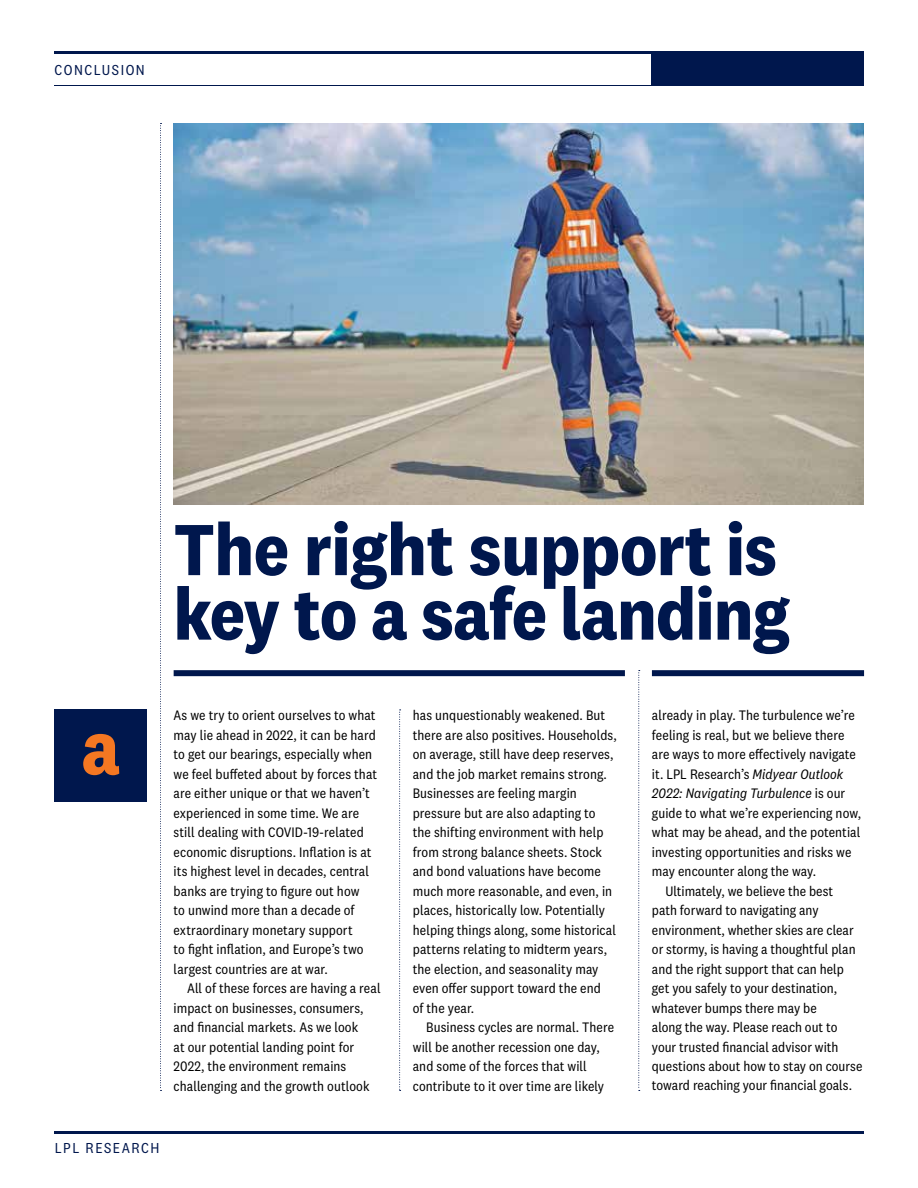
<style>
.page{position:relative;width:918px;height:1188px;background:#fff}
.page>*{position:absolute;margin:0;border:0;box-sizing:border-box;transform-origin:0 0}
.t1{font:700 78.75px "National 2 Narrow";color:#f47722}
.t2{font:700 75px/64.5px "National 2 Narrow";letter-spacing:-.005em;color:#00174d}
.t3{font:15px "National 2 Narrow";letter-spacing:.1em;color:#00174d}
.t4{font:14.25px/19.5px "National 2 Narrow";letter-spacing:.005em;color:#000}
.t5{font:italic 14.25px "National 2 Narrow";color:#000}
.s1{font-style:italic}
.s2{font-style:normal}
</style>
<div class="page">
<img style="left:174px;top:123px;width:690px;height:381px">
<hr style="left:54px;top:51px;width:810px;height:3px;background:#00174d">
<hr style="left:54px;top:85px;width:810px;height:1px;background:#00174d">
<div style="left:652px;top:52px;width:212px;height:34px;background:#00174d"></div>
<hr style="left:54px;top:1131px;width:810px;height:3px;background:#00174d">
<svg style="left:638px;top:670px;width:2px;height:421px"></svg>
<div style="left:174px;top:670px;width:451px;height:6px;background:#00174d"></div>
<svg style="left:399px;top:710px;width:2px;height:381px"></svg>
<svg style="left:160px;top:123px;width:2px;height:968px"></svg>
<div style="left:54px;top:709px;width:93px;height:92px;background:#00174d"></div>
<div style="left:652px;top:670px;width:212px;height:6px;background:#00174d"></div>
<p class="t3" style="left:54px;top:61px;width:92px">CONCLUSION</p>
<h2 class="t2" style="left:174px;top:517px;width:618px">The right support is key to a safe landing</h2>
<h1 class="t1" style="left:81px;top:701px;width:40px">a</h1>
<p class="t4" style="left:174px;top:706px;width:205px">As we try to orient ourselves to what may lie ahead in 2022, it can be hard to get our bearings, especially when we feel buffeted about by forces that are either unique or that we haven’t experienced in some time. We are still dealing with COVID-19-related economic disruptions. Inflation is at its highest level in decades, central banks are trying to figure out how<br>to unwind more than a decade of extraordinary monetary support<br>to fight inflation, and Europe’s two largest countries are at war.</p>
<p class="t4" style="left:174px;top:979px;width:208px;text-indent:13px">All of these forces are having a real impact on businesses, consumers, and financial markets. As we look<br>at our potential landing point for 2022, the environment remains challenging and the growth outlook</p>
<p class="t3" style="left:55px;top:1139px;width:106px">LPL RESEARCH</p>
<p class="t4" style="left:413px;top:706px;width:206px">has unquestionably weakened. But there are also positives. Households, on average, still have deep reserves, and the job market remains strong.<br>Businesses are feeling margin pressure but are also adapting to the shifting environment with help from strong balance sheets. Stock and bond valuations have become much more reasonable, and even, in places, historically low. Potentially helping things along, some historical patterns relating to midterm years, the election, and seasonality may even offer support toward the end<br>of the year.</p>
<p class="t4" style="left:413px;top:1017px;width:203px;text-indent:13px">Business cycles are normal. There will be another recession one day, and some of the forces that will contribute to it over time are likely</p>
<p class="t4" style="left:652px;top:705px;width:204px">already in play. The turbulence we’re</p>
<p class="t4" style="left:652px;top:725px;width:194px">feeling is real, but we believe there</p>
<p class="t4" style="left:652px;top:744px;width:206px">are ways to more effectively navigate</p>
<p class="t4" style="left:652px;top:764px;width:193px">it. LPL Research’s <span class="s1">Midyear Outlook</span></p>
<p class="t5" style="left:652px;top:785px;width:195px">2022: Navigating Turbulence <span class="s2">is our</span></p>
<p class="t4" style="left:652px;top:803px;width:211px">guide to what we’re experiencing now,</p>
<p class="t4" style="left:652px;top:822px;width:210px">what may be ahead, and the potential</p>
<p class="t4" style="left:652px;top:842px;width:201px">investing opportunities and risks we</p>
<p class="t4" style="left:652px;top:861px;width:166px">may encounter along the way.</p>
<p class="t4" style="left:665px;top:881px;width:169px">Ultimately, we believe the best</p>
<p class="t4" style="left:652px;top:900px;width:168px">path forward to navigating any</p>
<p class="t4" style="left:652px;top:920px;width:203px">environment, whether skies are clear</p>
<p class="t4" style="left:652px;top:939px;width:205px">or stormy, is having a thoughtful plan</p>
<p class="t4" style="left:652px;top:959px;width:193px">and the right support that can help</p>
<p class="t4" style="left:652px;top:978px;width:187px">get you safely to your destination,</p>
<p class="t4" style="left:652px;top:998px;width:166px">whatever bumps there may be</p>
<p class="t4" style="left:652px;top:1017px;width:187px">along the way. Please reach out to</p>
<p class="t4" style="left:652px;top:1037px;width:188px">your trusted financial advisor with</p>
<p class="t4" style="left:652px;top:1056px;width:212px">questions about how to stay on course</p>
<p class="t4" style="left:652px;top:1076px;width:202px">toward reaching your financial goals.</p>
</div>
